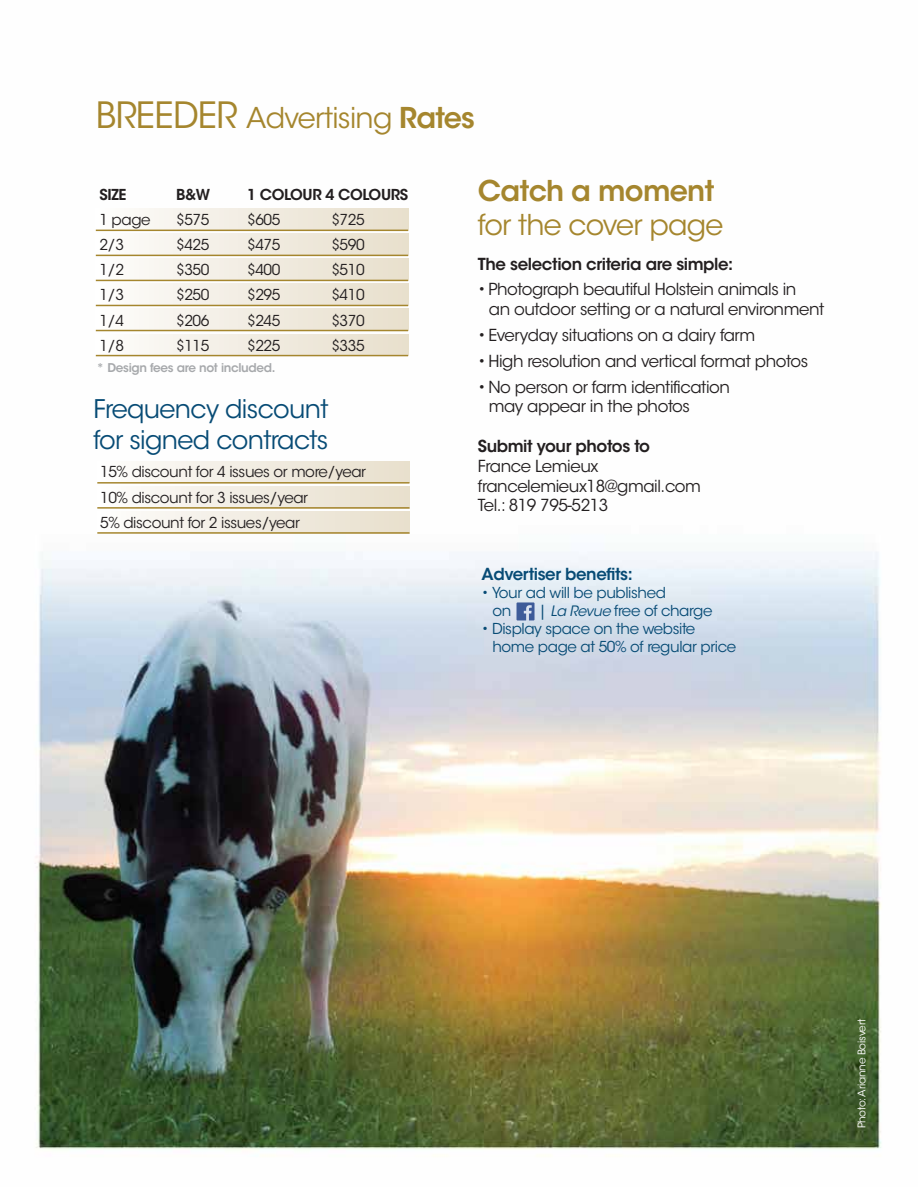
<style>
.page{position:relative;width:918px;height:1188px;background:#fff}
.page>*{position:absolute;margin:0;border:0;box-sizing:border-box;transform-origin:0 0}
.t1{font:28.5px "ITC Avant Garde Std";letter-spacing:-.025em;color:#a5862e}
.t2{font:600 28.5px "ITC Avant Garde Std";letter-spacing:-.025em;color:#a5862e}
.t3{font:25.5px/30.6px "ITC Avant Garde Std";letter-spacing:-.025em;color:#074b75}
.t4{font:16.5px/19.8px "ITC Avant Garde Std";letter-spacing:-.025em;color:#231f20}
.t5{font:600 16.5px "ITC Avant Garde Std";letter-spacing:-.025em;color:#231f20}
.t6{font:600 16.5px "ITC Avant Garde Std";letter-spacing:-.025em;color:#074b75}
.t7{font:15px/25.2px "ITC Avant Garde Std";letter-spacing:-.025em;color:#231f20}
.t8{font:15px/18px "ITC Avant Garde Std";letter-spacing:-.025em;color:#074b75}
.t9{font:600 15px "ITC Avant Garde Std";letter-spacing:-.025em;color:#231f20}
.t10{font:600 12px "ITC Avant Garde Std";letter-spacing:-.025em;color:#a7a9ac}
.t11{font:10.5px "ITC Avant Garde Std";letter-spacing:-.025em;color:#fff}
.s1{font-size:36px}
.s2{font-weight:600}
.s3{font-style:italic;font-size:14.25px}
</style>
<div class="page">
<img style="left:35px;top:208px;width:847px;height:942px">
<div style="left:96px;top:209px;width:312px;height:21px;background:linear-gradient(to right,#fdfcfb,#e7decb)"></div>
<hr style="left:96px;top:230px;width:312px;height:1px;background:#a5862e">
<svg style="left:96px;top:234px;width:312px;height:21px"></svg>
<hr style="left:96px;top:255px;width:312px;height:1px;background:#a5862e">
<svg style="left:96px;top:259px;width:312px;height:21px"></svg>
<hr style="left:96px;top:280px;width:312px;height:1px;background:#a5862e">
<svg style="left:96px;top:309px;width:312px;height:21px"></svg>
<hr style="left:96px;top:330px;width:312px;height:1px;background:#a5862e">
<svg style="left:96px;top:334px;width:312px;height:21px"></svg>
<hr style="left:96px;top:355px;width:312px;height:1px;background:#a5862e">
<svg style="left:96px;top:284px;width:312px;height:21px"></svg>
<hr style="left:96px;top:305px;width:312px;height:1px;background:#a5862e">
<div style="left:97px;top:461px;width:313px;height:22px;background:linear-gradient(to right,#fdfcfb,#e7decb)"></div>
<hr style="left:97px;top:482px;width:313px;height:2px;background:#a5862e">
<div style="left:97px;top:486px;width:313px;height:22px;background:linear-gradient(to right,#fdfcfb,#e7decb)"></div>
<hr style="left:97px;top:507px;width:313px;height:2px;background:#a5862e">
<div style="left:97px;top:511px;width:313px;height:22px;background:linear-gradient(to right,#fdfcfb,#e7decb)"></div>
<hr style="left:97px;top:532px;width:313px;height:2px;background:#a5862e">
<svg style="left:517px;top:602px;width:18px;height:18px"></svg>
<h1 class="t1" style="left:96px;top:101px;width:381px"><span class="s1">BREEDER</span> Advertising <span class="s2">Rates</span></h1>
<p class="t9" style="left:99px;top:185px;width:29px">SIZE</p>
<p class="t9" style="left:176px;top:185px;width:36px">B&amp;W</p>
<p class="t9" style="left:247px;top:185px;width:163px">1 COLOUR 4 COLOURS</p>
<p class="t7" style="left:99px;top:207px;width:53px">1 page</p>
<p class="t7" style="left:176px;top:207px;width:35px">$575</p>
<p class="t7" style="left:247px;top:207px;width:35px">$605</p>
<p class="t7" style="left:331px;top:207px;width:35px">$725</p>
<p class="t7" style="left:99px;top:232px;width:26px">2/3</p>
<p class="t7" style="left:176px;top:232px;width:35px">$425</p>
<p class="t7" style="left:247px;top:232px;width:35px">$475</p>
<p class="t7" style="left:331px;top:232px;width:35px">$590</p>
<p class="t7" style="left:99px;top:257px;width:26px">1/2</p>
<p class="t7" style="left:176px;top:257px;width:35px">$350</p>
<p class="t7" style="left:247px;top:257px;width:35px">$400</p>
<p class="t7" style="left:331px;top:257px;width:35px">$510</p>
<p class="t7" style="left:99px;top:283px;width:26px">1/3</p>
<p class="t7" style="left:176px;top:283px;width:35px">$250</p>
<p class="t7" style="left:247px;top:283px;width:35px">$295</p>
<p class="t7" style="left:331px;top:283px;width:35px">$410</p>
<p class="t7" style="left:99px;top:308px;width:26px">1/4</p>
<p class="t7" style="left:176px;top:308px;width:35px">$206</p>
<p class="t7" style="left:247px;top:308px;width:35px">$245</p>
<p class="t7" style="left:331px;top:308px;width:35px">$370</p>
<p class="t7" style="left:99px;top:333px;width:26px">1/8</p>
<p class="t7" style="left:176px;top:333px;width:35px">$115</p>
<p class="t7" style="left:247px;top:333px;width:35px">$225</p>
<p class="t7" style="left:331px;top:333px;width:35px">$335</p>
<p class="t10" style="left:97px;top:360px;width:180px">* Design fees are not included.</p>
<h2 class="t3" style="left:93px;top:394px;width:236px">Frequency discount for signed contracts</h2>
<p class="t7" style="left:100px;top:460px;width:267px">15% discount for 4 issues or more/year<br>10% discount for 3 issues/year<br>5% discount for 2 issues/year</p>
<h1 class="t2" style="left:478px;top:172px;width:238px">Catch a moment</h1>
<h1 class="t1" style="left:478px;top:207px;width:247px">for the cover page</h1>
<p class="t5" style="left:478px;top:253px;width:257px">The selection criteria are simple:</p>
<p class="t4" style="left:489px;top:280px;width:337px;text-indent:-11px">• Photograph beautiful Holstein animals in<br>an outdoor setting or a natural environment</p>
<p class="t4" style="left:478px;top:325px;width:279px">• Everyday situations on a dairy farm</p>
<p class="t4" style="left:478px;top:351px;width:332px">• High resolution and vertical format photos</p>
<p class="t4" style="left:489px;top:377px;width:243px;text-indent:-11px">• No person or farm identification may appear in the photos</p>
<p class="t5" style="left:478px;top:435px;width:174px">Submit your photos to</p>
<p class="t4" style="left:478px;top:456px;width:225px">France Lemieux francelemieux18@gmail.com<br>Tel.: 819 795-5213</p>
<p class="t6" style="left:482px;top:564px;width:153px">Advertiser benefits:</p>
<p class="t8" style="left:492px;top:584px;width:175px;text-indent:-11px">• Your ad will be published on</p>
<p class="t8" style="left:539px;top:602px;width:175px">| <span class="s3">La Revue</span> free of charge</p>
<p class="t8" style="left:492px;top:620px;width:245px;text-indent:-11px">• Display space on the website home page at 50% of regular price</p>
<p class="t11" style="left:855px;top:1128px;width:111px;rotate:-90deg">Photo: Arianne Boisvert</p>
</div>
